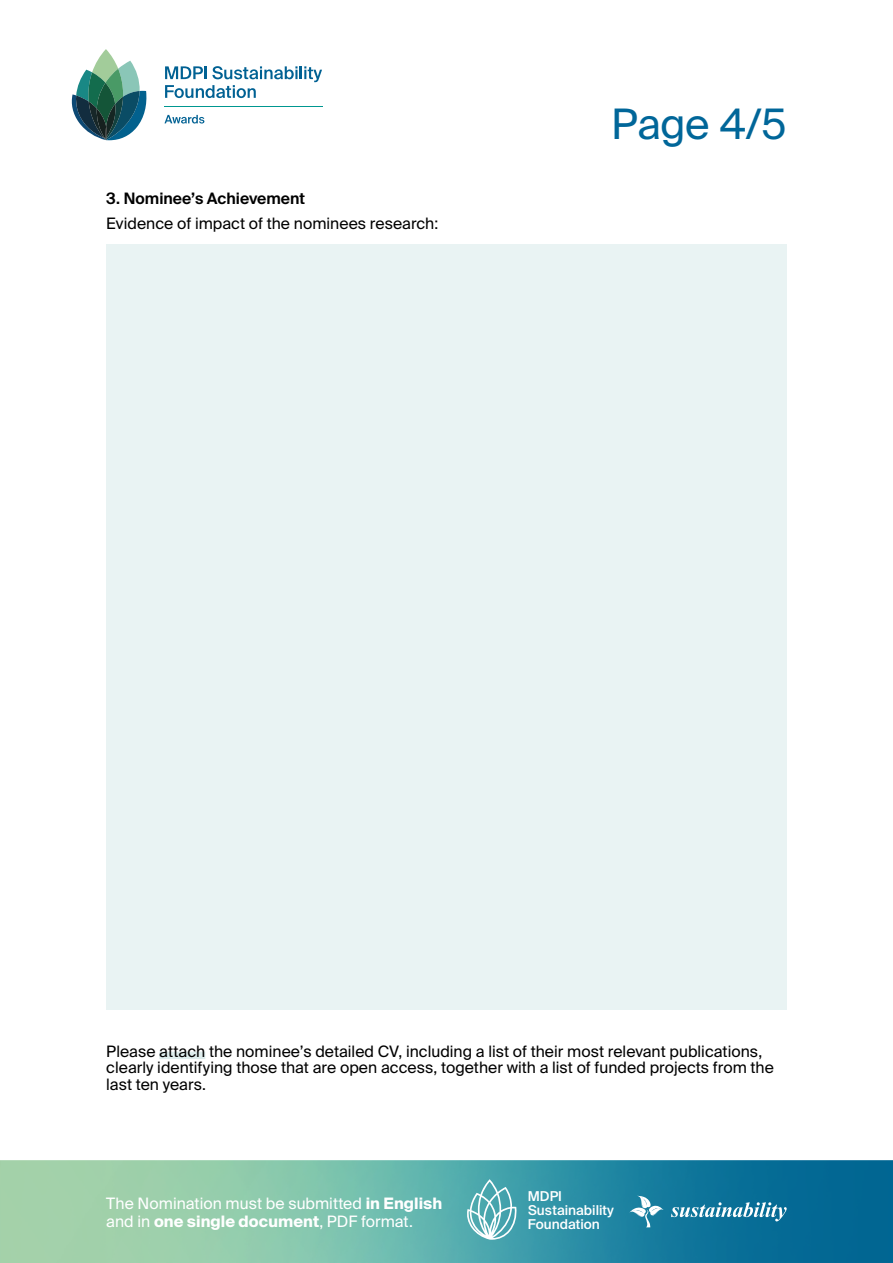
<style>
.page{position:relative;width:893px;height:1263px;background:#fff}
.page>*{position:absolute;margin:0;border:0;box-sizing:border-box;transform-origin:0 0}
.Heading_1_-_A4{font:42px "Suisse Intl";color:#069}
.Body{font:15.75px/16.5px "Suisse Intl";color:#000}
.t1{font:15.75px/18px "Suisse Intl";color:#fff}
.Body-2{font:600 15.75px "Suisse Intl";color:#000}
.t2{font:500 13.65px/14px "Suisse Intl";color:#fff}
.s1{font-weight:700}
</style>
<div class="page">
<svg style="left:71px;top:49px;width:76px;height:92px"></svg>
<svg style="left:165px;top:66px;width:157px;height:32px"></svg>
<svg style="left:164px;top:115px;width:40px;height:9px"></svg>
<hr style="left:164px;top:106px;width:159px;height:1px;background:#009790">
<img style="left:0;top:1160px;width:893px;height:103px">
<svg style="left:629px;top:1196px;width:35px;height:31px"></svg>
<svg style="left:671px;top:1202px;width:116px;height:19px;background:#4e98b4"></svg>
<svg style="left:466px;top:1179px;width:51px;height:61px;background:#76bbc1"></svg>
<div style="left:159px;top:1052px;width:46px;height:7px;background:#deeded"></div>
<div style="left:106px;top:244px;width:681px;height:766px;background:#e9f3f3"></div>
<p class="Body-2" style="left:106px;top:189px;width:200px">3. Nominee’s Achievement</p>
<p class="Body" style="left:106px;top:215px;width:333px">Evidence of impact of the nominees research:</p>
<p class="Heading_1_-_A4" style="left:611px;top:100px;width:177px">Page 4/5</p>
<p class="Body" style="left:106px;top:1043px;width:669px">Please attach the nominee’s detailed CV, including a list of their most relevant publications, clearly identifying those that are open access, together with a list of funded projects from the last ten years.</p>
<p class="t1" style="left:106px;top:1194px;width:337px">The Nomination must be submitted <span class="s1">in English </span>and in <span class="s1">one single document</span>, PDF format.</p>
<p class="t2" style="left:528px;top:1189px;width:88px">MDPI<br>Sustainability<br>Foundation</p>
</div>
